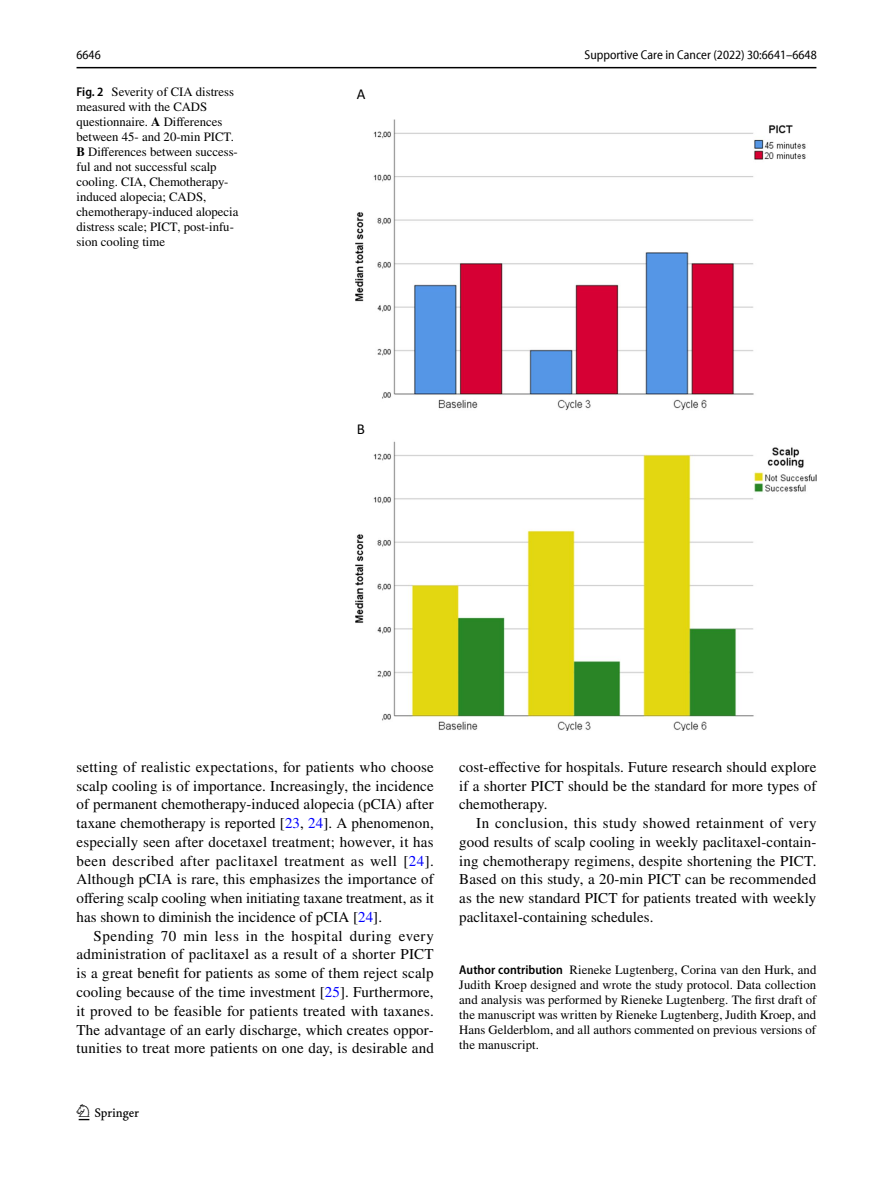
<style>
.page{position:relative;width:893px;height:1187px;background:#fff}
.page>*{position:absolute;margin:0;border:0;box-sizing:border-box;transform-origin:0 0}
.t1{font:22.5px "Springnew Regular 2";color:#000}
.t2{font:15px/18.8px "STIX";letter-spacing:.005em;color:#000;text-align:justify}
.t3{font:15px "Calibri 2";color:#000}
.t4{font:12.75px/15px "STIX";color:#000;text-align:justify}
.t5{font:semi-condensed 12.75px "Myriad Pro Unic";color:#000}
.s1{font-family:"Myriad Pro";font-weight:600;font-stretch:semi-condensed}
.s2{font-weight:700}
.s3{color:#00f}
</style>
<div class="page">
<hr style="left:77px;top:67px;width:739px;height:1px;background:#000">
<img style="left:355px;top:119px;width:461px;height:611px">
<p class="t5" style="left:77px;top:50px;width:26px">6646</p>
<p class="t5" style="left:585px;top:50px;width:234px">Supportive Care in Cancer (2022) 30:6641–6648</p>
<p class="t4" style="left:77px;top:85px;width:163px;text-align:left"><span class="s1">Fig. 2</span> Severity of CIA distress measured with the CADS questionnaire. <span class="s2">A</span> Differences between 45- and 20-min PICT.<br><span class="s2">B</span> Differences between success&shy;ful and not successful scalp cooling. CIA, Chemotherapy&shy;induced alopecia; CADS, chemotherapy-induced alopecia distress scale; PICT, post-infu&shy;sion cooling time</p>
<p class="t3" style="left:357px;top:84px;width:10px">A</p>
<p class="t3" style="left:357px;top:419px;width:10px">B</p>
<p class="t2" style="left:77px;top:758px;width:359px">setting of realistic expectations, for patients who choose scalp cooling is of importance. Increasingly, the incidence of permanent chemotherapy-induced alopecia (pCIA) after taxane chemotherapy is reported [<span class="s3">23</span>, <span class="s3">24</span>]. A phenomenon, especially seen after docetaxel treatment; however, it has been described after paclitaxel treatment as well [<span class="s3">24</span>].<br>Although pCIA is rare, this emphasizes the importance of offering scalp cooling when initiating taxane treatment, as it has shown to diminish the incidence of pCIA [<span class="s3">24</span>].</p>
<p class="t2" style="left:77px;top:927px;width:359px;text-indent:17px">Spending 70 min less in the hospital during every administration of paclitaxel as a result of a shorter PICT is a great benefit for patients as some of them reject scalp cooling because of the time investment [<span class="s3">25</span>]. Furthermore, it proved to be feasible for patients treated with taxanes.<br>The advantage of an early discharge, which creates oppor&shy;tunities to treat more patients on one day, is desirable and</p>
<h1 class="t1" style="left:79px;top:1104px;width:62px">1 3</h1>
<p class="t2" style="left:459px;top:758px;width:359px">cost-effective for hospitals. Future research should explore if a shorter PICT should be the standard for more types of chemotherapy.</p>
<p class="t2" style="left:459px;top:814px;width:359px;text-indent:17px">In conclusion, this study showed retainment of very good results of scalp cooling in weekly paclitaxel-contain&shy;ing chemotherapy regimens, despite shortening the PICT.<br>Based on this study, a 20-min PICT can be recommended as the new standard PICT for patients treated with weekly paclitaxel-containing schedules.</p>
<p class="t4" style="left:459px;top:963px;width:359px"><span class="s1">Author contribution</span> Rieneke Lugtenberg, Corina van den Hurk, and Judith Kroep designed and wrote the study protocol. Data collection and analysis was performed by Rieneke Lugtenberg. The first draft of the manuscript was written by Rieneke Lugtenberg, Judith Kroep, and Hans Gelderblom, and all authors commented on previous versions of the manuscript.</p>
</div>
